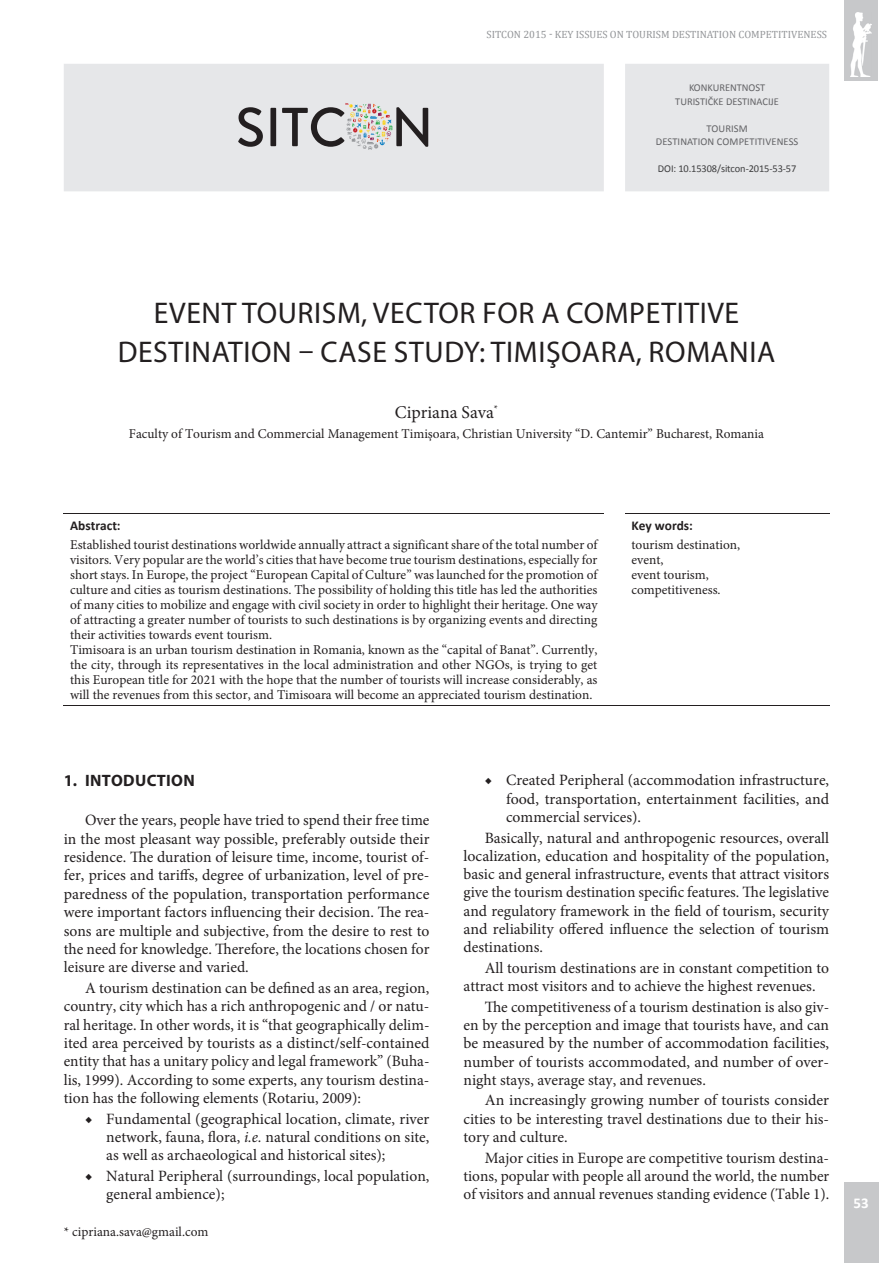
<style>
.page{position:relative;width:893px;height:1263px;background:#fff}
.page>*{position:absolute;margin:0;border:0;box-sizing:border-box;transform-origin:0 0}
.t1{font:30px/39px "Myriad Pro";letter-spacing:.02em;color:#231f20;text-align:center}
.t2{font:18px "Minion Pro";color:#231f20}
.t3{font:700 16.5px "Myriad Pro";letter-spacing:.02em;color:#231f20}
.t4{font:15.75px/18.5px "Minion Pro";color:#231f20;text-align:justify}
.t5{font:700 15px "Calibri";color:#fff}
.t6{font:13.5px/15px "Minion Pro";color:#231f20}
.t7{font:700 13.5px "Calibri";color:#231f20}
.t8{font:10.5px/13.5px "Calibri";color:#636366;text-align:center}
.t9{font:10.5px "Cambria";color:#939598}
.t10{font:10.5px "Calibri";letter-spacing:-.01em;color:#3e3e3f}
.s1{font-style:italic}
</style>
<div class="page">
<div style="left:844px;top:1182px;width:34px;height:81px;background:#c7c8ca"></div>
<div style="left:844px;top:0;width:34px;height:81px;background:#c7c8ca"></div>
<img style="left:851px;top:13px;width:20px;height:64px">
<hr style="left:64px;top:705px;width:540px;height:1px;background:#231f20">
<svg style="left:604px;top:705px;width:21px;height:1px"></svg>
<hr style="left:625px;top:705px;width:204px;height:1px;background:#231f20">
<hr style="left:64px;top:513px;width:540px;height:1px;background:#231f20">
<hr style="left:625px;top:513px;width:204px;height:1px;background:#231f20">
<div style="left:64px;top:64px;width:765px;height:127px;background:#e6e7e9"></div>
<svg style="left:238px;top:103px;width:190px;height:47px;background:#b6b5b5"></svg>
<p class="t9" style="left:487px;top:28px;width:342px">SITCON 2015 - KEY ISSUES ON TOURISM DESTINATION COMPETITIVENESS</p>
<p class="t8" style="left:675px;top:80px;width:105px">KONKURENTNOST<br>TURISTIČKE DESTINACIJE</p>
<p class="t8" style="left:656px;top:121px;width:144px">TOURISM<br>DESTINATION COMPETITIvENESS</p>
<p class="t10" style="left:658px;top:162px;width:140px">DOI: 10.15308/sitcon-2015-53-57</p>
<h1 class="t1" style="left:118px;top:293px;width:659px">EVENT TOURISM, VECTOR FOR A COMPETITIVE<br>DESTINATION – CASE STUDY: TIMIŞOARA, ROMANIA</h1>
<p class="t2" style="left:395px;top:400px;width:105px">Cipriana Sava<sup>*</sup></p>
<p class="t6" style="left:129px;top:426px;width:637px">Faculty of Tourism and Commercial Management Timişoara, Christian University “D. Cantemir” Bucharest, Romania</p>
<p class="t7" style="left:70px;top:517px;width:52px">Abstract:</p>
<p class="t6" style="left:70px;top:537px;width:529px">Established tourist destinations worldwide annually attract a significant share of the total number of visitors. Very popular are the world’s cities that have become true tourism destinations, especially for short stays. In Europe, the project “European Capital of Culture” was launched for the promotion of culture and cities as tourism destinations. The possibility of holding this title has led the authorities of many cities to mobilize and engage with civil society in order to highlight their heritage. One way of attracting a greater number of tourists to such destinations is by organizing events and directing their activities towards event tourism.<br>Timisoara is an urban tourism destination in Romania, known as the “capital of Banat”. Currently, the city, through its representatives in the local administration and other NGOs, is trying to get this European title for 2021 with the hope that the number of tourists will increase considerably, as will the revenues from this sector, and Timisoara will become an appreciated tourism destination.</p>
<p class="t7" style="left:631px;top:517px;width:63px">Key words:</p>
<p class="t6" style="left:631px;top:537px;width:110px">tourism destination, event,<br>event tourism, competitiveness.</p>
<p class="t3" style="left:64px;top:770px;width:133px">1. INTODUCTION</p>
<p class="t4" style="left:64px;top:811px;width:367px;text-indent:21px">Over the years, people have tried to spend their free time in the most pleasant way possible, preferably outside their residence. The duration of leisure time, income, tourist of&shy;fer, prices and tariffs, degree of urbanization, level of pre&shy;paredness of the population, transportation performance were important factors influencing their decision. The rea&shy;sons are multiple and subjective, from the desire to rest to the need for knowledge. Therefore, the locations chosen for leisure are diverse and varied.</p>
<p class="t4" style="left:64px;top:978px;width:367px;text-indent:21px">A tourism destination can be defined as an area, region, country, city which has a rich anthropogenic and / or natu&shy;ral heritage. In other words, it is “that geographically delim&shy;ited area perceived by tourists as a distinct/self-contained entity that has a unitary policy and legal framework” (Buha&shy;lis, 1999). According to some experts, any tourism destina&shy;tion has the following elements (Rotariu, 2009):</p>
<p class="t4" style="left:106px;top:1109px;width:325px;text-indent:-21px">◆ Fundamental (geographical location, climate, river network, fauna, flora, <span class="s1">i.e.</span> natural conditions on site, as well as archaeological and historical sites);</p>
<p class="t4" style="left:106px;top:1167px;width:325px;text-indent:-21px">◆ Natural Peripheral (surroundings, local population, general ambience);</p>
<p class="t6" style="left:64px;top:1224px;width:146px">* cipriana.sava@gmail.com</p>
<p class="t4" style="left:506px;top:771px;width:325px;text-indent:-21px">◆ Created Peripheral (accommodation infrastructure, food, transportation, entertainment facilities, and commercial services).</p>
<p class="t4" style="left:463px;top:828px;width:367px;text-indent:21px">Basically, natural and anthropogenic resources, overall localization, education and hospitality of the population, basic and general infrastructure, events that attract visitors give the tourism destination specific features. The legislative and regulatory framework in the field of tourism, security and reliability offered influence the selection of tourism destinations.</p>
<p class="t4" style="left:463px;top:959px;width:367px;text-indent:21px">All tourism destinations are in constant competition to attract most visitors and to achieve the highest revenues.</p>
<p class="t4" style="left:463px;top:997px;width:367px;text-indent:21px">The competitiveness of a tourism destination is also giv&shy;en by the perception and image that tourists have, and can be measured by the number of accommodation facilities, number of tourists accommodated, and number of over&shy;night stays, average stay, and revenues.</p>
<p class="t4" style="left:463px;top:1091px;width:367px;text-indent:21px">An increasingly growing number of tourists consider cities to be interesting travel destinations due to their his&shy;tory and culture.</p>
<p class="t4" style="left:463px;top:1148px;width:367px;text-indent:21px">Major cities in Europe are competitive tourism destina&shy;tions, popular with people all around the world, the number of visitors and annual revenues standing evidence (Table 1).</p>
<p class="t5" style="left:853px;top:1194px;width:17px">53</p>
</div>
